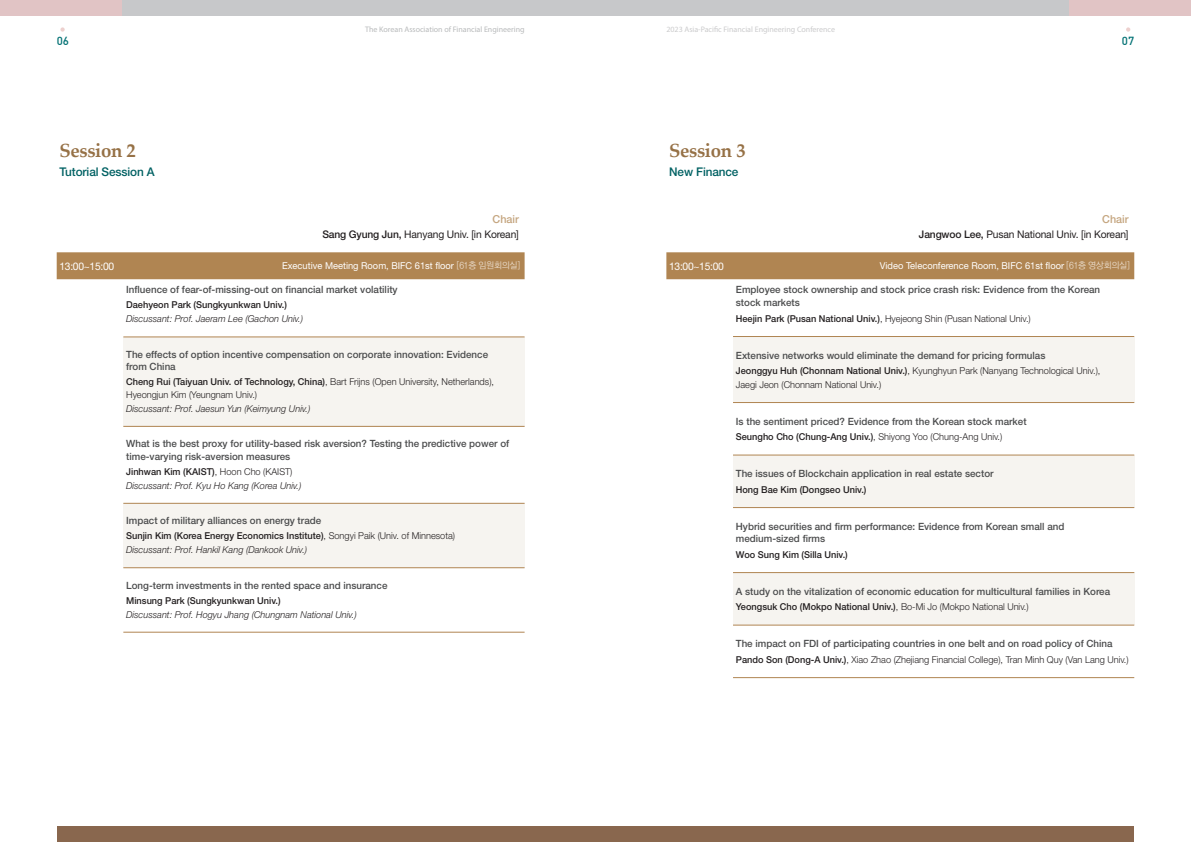
<style>
.page{position:relative;width:1191px;height:842px;background:#fff}
.page>*{position:absolute;margin:0;border:0;box-sizing:border-box;transform-origin:0 0}
.t1{font:700 19px "Palatino Linotype";letter-spacing:-.02em;color:#967146}
.t2{font:500 12px "Helvetica Neue";letter-spacing:-.01em;color:#006163}
.t3{font:11.6px "Dinmed";color:#027174}
.t4{font:500 11px "Helvetica Neue";color:#c5a680}
.t5{font:10.5px "Helvetica Neue";letter-spacing:-.015em;color:#231f20}
.t6{font:10.5px "Helvetica Neue";letter-spacing:-.03em;color:#fff}
.t7{font:500 10px/12.5px "Helvetica Neue";color:#4b4c4d}
.t8{font:300 9.5px/13.5px "Helvetica Neue";color:#231f20}
.t9{font:500 9.5px/13.9px "Helvetica Neue";color:#231f20}
.t10{font:italic 300 9.5px/13.9px "Helvetica Neue";color:#231f20}
.t11{font:9.5px "Helvetica Neue";color:#fff}
.t12{font:8px "Myriad Pro";color:#cbcbcc}
.t13{font:8px "Myriad Pro";color:#b8babb}
.s1{font-weight:500}
.s2{font-family:"YGO125";font-size:9px;color:#eadccc}
.s3{font-weight:500;font-style:normal}
.s4{font-style:normal}
.s5{font-weight:300}
.s6{font-weight:300;font-style:italic}
</style>
<div class="page">
<div style="left:733px;top:337px;width:401px;height:66px;background:#f6f4f0"></div>
<div style="left:123px;top:337px;width:401px;height:89px;background:#f6f4f0"></div>
<div style="left:123px;top:503px;width:401px;height:64px;background:#f6f4f0"></div>
<div style="left:733px;top:455px;width:401px;height:53px;background:#f6f4f0"></div>
<div style="left:733px;top:573px;width:401px;height:52px;background:#f6f4f0"></div>
<div style="left:666px;top:252px;width:468px;height:27px;background:#b08552"></div>
<hr style="left:733px;top:336px;width:401px;height:1px;background:#b08552">
<hr style="left:733px;top:402px;width:401px;height:1px;background:#b08552">
<hr style="left:733px;top:454px;width:401px;height:1px;background:#b08552">
<hr style="left:733px;top:507px;width:401px;height:1px;background:#b08552">
<hr style="left:733px;top:572px;width:401px;height:1px;background:#b08552">
<hr style="left:733px;top:625px;width:401px;height:1px;background:#b08552">
<hr style="left:733px;top:677px;width:401px;height:1px;background:#b08552">
<svg style="left:60px;top:27px;width:5px;height:5px"></svg>
<svg style="left:1126px;top:27px;width:4px;height:5px"></svg>
<div style="left:0;top:0;width:122px;height:16px;background:#e1c4c5"></div>
<div style="left:122px;top:0;width:473px;height:16px;background:#c7c8ca"></div>
<div style="left:1069px;top:0;width:122px;height:16px;background:#e1c4c5"></div>
<div style="left:595px;top:0;width:474px;height:16px;background:#c7c8ca"></div>
<div style="left:57px;top:252px;width:467px;height:27px;background:#b08552"></div>
<hr style="left:123px;top:336px;width:401px;height:1px;background:#b08552">
<hr style="left:123px;top:426px;width:401px;height:1px;background:#b08552">
<hr style="left:123px;top:503px;width:401px;height:1px;background:#b08552">
<hr style="left:123px;top:567px;width:401px;height:1px;background:#b08552">
<hr style="left:123px;top:632px;width:401px;height:1px;background:#b08552">
<div style="left:57px;top:826px;width:538px;height:16px;background:#89674e"></div>
<div style="left:595px;top:826px;width:539px;height:16px;background:#89674e"></div>
<p class="t13" style="left:365px;top:25px;width:161px">The Korean Association of Financial Engineering</p>
<p class="t12" style="left:666px;top:25px;width:170px">2023 Asia-Pacific Financial Engineering Conference</p>
<p class="t3" style="left:57px;top:33px;width:14px">06</p>
<p class="t3" style="left:1122px;top:33px;width:14px">07</p>
<h1 class="t1" style="left:60px;top:137px;width:78px">Session 2</h1>
<p class="t2" style="left:60px;top:165px;width:97px">Tutorial Session A</p>
<h1 class="t1" style="left:669px;top:137px;width:78px">Session 3</h1>
<p class="t2" style="left:669px;top:165px;width:71px">New Finance</p>
<p class="t4" style="left:492px;top:212px;width:28px">Chair</p>
<p class="t5" style="left:322px;top:228px;width:198px"><span class="s1">Sang Gyung Jun,</span> Hanyang Univ. [in Korean]</p>
<p class="t4" style="left:1102px;top:212px;width:28px">Chair</p>
<p class="t5" style="left:919px;top:228px;width:211px"><span class="s1">Jangwoo Lee,</span> Pusan National Univ. [in Korean]</p>
<p class="t6" style="left:60px;top:260px;width:56px">13:00~15:00</p>
<p class="t11" style="left:282px;top:260px;width:240px">Executive Meeting Room, BIFC 61st floor <span class="s2">[61층 임원회의실]</span></p>
<p class="t7" style="left:126px;top:284px;width:273px">Influence of fear-of-missing-out on financial market volatility</p>
<p class="t9" style="left:126px;top:298px;width:162px">Daehyeon Park (Sungkyunkwan Univ.)</p>
<p class="t10" style="left:126px;top:312px;width:179px">Discussant: Prof. Jaeram Lee (Gachon Univ.)</p>
<p class="t7" style="left:126px;top:348px;width:363px">The effects of option incentive compensation on corporate innovation: Evidence from China</p>
<p class="t8" style="left:126px;top:375px;width:369px;line-height:12.5px"><span class="s1">Cheng Rui (Taiyuan Univ. of Technology, China)</span>, Bart Frijns (Open University, Netherlands),<br>Hyeongjun Kim (Yeungnam Univ.)</p>
<p class="t10" style="left:126px;top:401px;width:186px">Discussant: Prof. Jaesun Yun (Keimyung Univ.)</p>
<p class="t7" style="left:126px;top:437px;width:384px">What is the best proxy for utility-based risk aversion? Testing the predictive power of time-varying risk-aversion measures</p>
<p class="t10" style="left:126px;top:464px;width:177px"><span class="s3">Jinhwan Kim (KAIST)</span><span class="s4">, Hoon Cho (KAIST)<br></span>Discussant: Prof. Kyu Ho Kang (Korea Univ.)</p>
<p class="t7" style="left:126px;top:514px;width:197px">Impact of military alliances on energy trade</p>
<p class="t9" style="left:126px;top:529px;width:330px">Sunjin Kim (Korea Energy Economics Institute)<span class="s5">, Songyi Paik (Univ. of Minnesota)<br></span><span class="s6">Discussant: Prof. Hankil Kang (Dankook Univ.)</span></p>
<p class="t7" style="left:126px;top:579px;width:263px">Long-term investments in the rented space and insurance</p>
<p class="t9" style="left:126px;top:593px;width:156px">Minsung Park (Sungkyunkwan Univ.)</p>
<p class="t10" style="left:126px;top:607px;width:232px">Discussant: Prof. Hogyu Jhang (Chungnam National Univ.)</p>
<p class="t6" style="left:669px;top:260px;width:56px">13:00~15:00</p>
<p class="t11" style="left:880px;top:260px;width:251px">Video Teleconference Room, BIFC 61st floor <span class="s2">[61층 영상회의실]</span></p>
<p class="t7" style="left:736px;top:284px;width:366px">Employee stock ownership and stock price crash risk: Evidence from the Korean stock markets</p>
<p class="t8" style="left:736px;top:312px;width:296px"><span class="s1">Heejin Park (Pusan National Univ.)</span>, Hyejeong Shin (Pusan National Univ.)</p>
<p class="t7" style="left:736px;top:349px;width:311px">Extensive networks would eliminate the demand for pricing formulas</p>
<p class="t8" style="left:736px;top:364px;width:366px"><span class="s1">Jeonggyu Huh (Chonnam National Univ.)</span>, Kyunghyun Park (Nanyang Technological Univ.),<br>Jaegi Jeon (Chonnam National Univ.)</p>
<p class="t7" style="left:736px;top:415px;width:292px">Is the sentiment priced? Evidence from the Korean stock market</p>
<p class="t8" style="left:736px;top:430px;width:268px"><span class="s1">Seungho Cho (Chung-Ang Univ.)</span>, Shiyong Yoo (Chung-Ang Univ.)</p>
<p class="t7" style="left:736px;top:467px;width:259px">The issues of Blockchain application in real estate sector</p>
<p class="t9" style="left:736px;top:482px;width:132px">Hong Bae Kim (Dongseo Univ.)</p>
<p class="t7" style="left:736px;top:520px;width:330px">Hybrid securities and firm performance: Evidence from Korean small and medium-sized firms</p>
<p class="t9" style="left:736px;top:547px;width:113px">Woo Sung Kim (Silla Univ.)</p>
<p class="t7" style="left:736px;top:585px;width:376px">A study on the vitalization of economic education for multicultural families in Korea</p>
<p class="t9" style="left:736px;top:600px;width:294px">Yeongsuk Cho (Mokpo National Univ.)<span class="s5">, Bo-Mi Jo (Mokpo National Univ.)</span></p>
<p class="t7" style="left:736px;top:637px;width:378px">The impact on FDI of participating countries in one belt and on road policy of China</p>
<p class="t8" style="left:736px;top:653px;width:394px"><span class="s1">Pando Son (Dong-A Univ.)</span>, Xiao Zhao (Zhejiang Financial College), Tran Minh Quy (Van Lang Univ.)</p>
</div>
